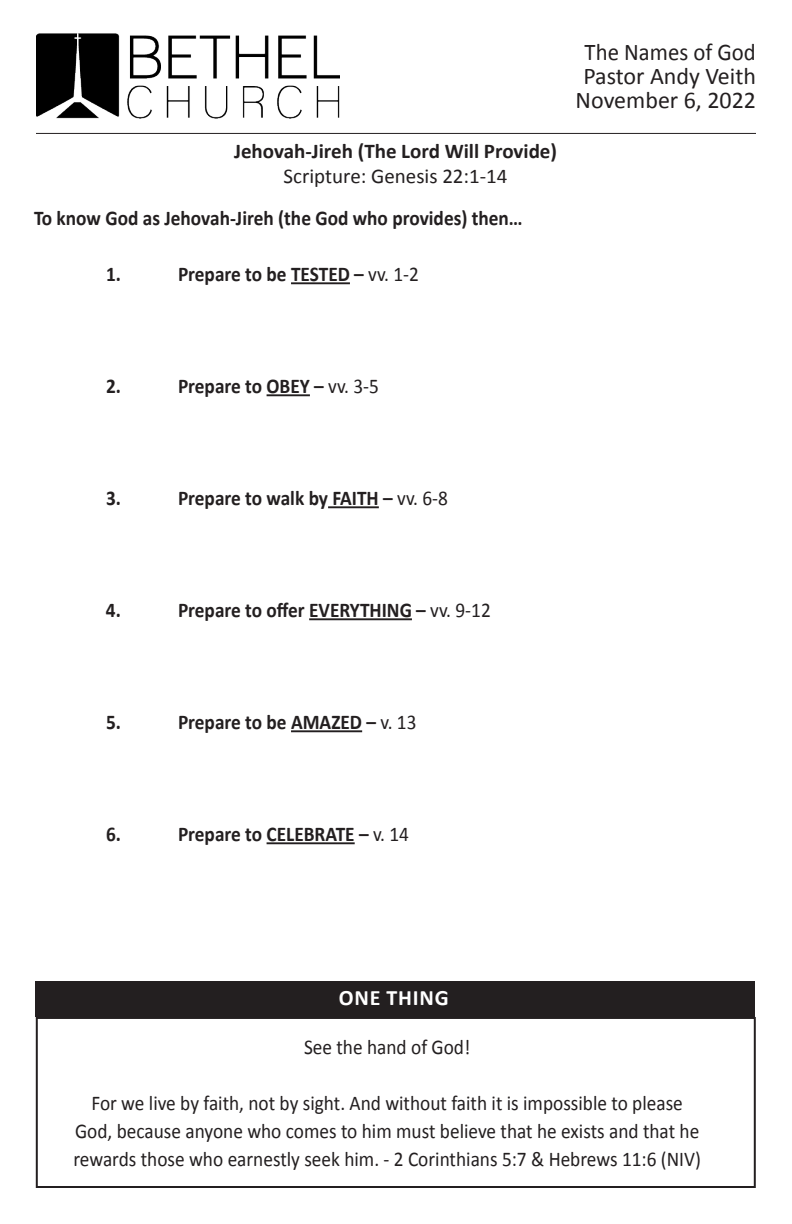
<style>
.page{position:relative;width:792px;height:1224px;background:#fff}
.page>*{position:absolute;margin:0;border:0;box-sizing:border-box;transform-origin:0 0}
.t1{font:24px "Calibri";color:#231f20}
.t2{font:24px "Calibri";color:#231f20;scale:.95 1}
.t3{font:700 22px "Calibri";letter-spacing:.04em;color:#fff}
.t4{font:700 21px "Calibri";color:#231f20;scale:.92 1}
.t5{font:21px/28px "Calibri";color:#231f20;text-align:center;scale:.92 1}
.t6{font:700 21px "Calibri";color:#231f20}
.t7{font:21px "Calibri";color:#231f20}
.s1{font-weight:400}
</style>
<div class="page">
<hr style="left:36px;top:133px;width:720px;height:1px;background:#231f20">
<img style="left:37px;top:34px;width:303px;height:84px">
<hr style="left:291px;top:282px;width:59px;height:2px;background:#231f20">
<hr style="left:267px;top:394px;width:43px;height:2px;background:#231f20">
<hr style="left:328px;top:506px;width:51px;height:2px;background:#231f20">
<hr style="left:309px;top:618px;width:103px;height:2px;background:#231f20">
<hr style="left:291px;top:730px;width:71px;height:2px;background:#231f20">
<hr style="left:267px;top:842px;width:88px;height:2px;background:#231f20">
<div style="left:35px;top:981px;width:720px;height:36px;background:#231f20"></div>
<div style="left:36px;top:1017px;width:720px;height:171px;border:2px solid #231f20"></div>
<p class="t6" style="left:234px;top:137px;width:324px">Jehovah-Jireh (The Lord Will Provide)</p>
<p class="t7" style="left:284px;top:162px;width:226px">Scripture: Genesis 22:1-14</p>
<p class="t4" style="left:34px;top:205px;width:533px">To know God as Jehovah-Jireh (the God who provides) then…</p>
<p class="t4" style="left:106px;top:261px;width:18px">1.</p>
<p class="t4" style="left:178px;top:261px;width:263px">Prepare to be TESTED – <span class="s1">vv. 1-2</span></p>
<p class="t2" style="left:585px;top:37px;width:182px">The Names of God</p>
<p class="t1" style="left:583px;top:61px;width:174px">Pastor Andy Veith</p>
<p class="t1" style="left:576px;top:85px;width:182px">November 6, 2022</p>
<p class="t4" style="left:106px;top:373px;width:18px">2.</p>
<p class="t4" style="left:178px;top:373px;width:220px">Prepare to OBEY – <span class="s1">vv. 3-5</span></p>
<p class="t4" style="left:106px;top:485px;width:18px">3.</p>
<p class="t4" style="left:178px;top:485px;width:295px">Prepare to walk by FAITH – <span class="s1">vv. 6-8</span></p>
<p class="t4" style="left:106px;top:597px;width:18px">4.</p>
<p class="t4" style="left:178px;top:597px;width:342px">Prepare to offer EVERYTHING – <span class="s1">vv. 9-12</span></p>
<p class="t4" style="left:106px;top:709px;width:18px">5.</p>
<p class="t4" style="left:178px;top:709px;width:261px">Prepare to be AMAZED – <span class="s1">v. 13</span></p>
<p class="t4" style="left:106px;top:821px;width:18px">6.</p>
<p class="t4" style="left:178px;top:821px;width:253px">Prepare to CELEBRATE – <span class="s1">v. 14</span></p>
<p class="t3" style="left:339px;top:983px;width:112px">ONE THING</p>
<p class="t5" style="left:304px;top:1033px;width:182px">See the hand of God!</p>
<p class="t5" style="left:73px;top:1089px;width:684px">For we live by faith, not by sight. And without faith it is impossible to please<br>God, because anyone who comes to him must believe that he exists and that he rewards those who earnestly seek him. - 2 Corinthians 5:7 &amp; Hebrews 11:6 (NIV)</p>
</div>
